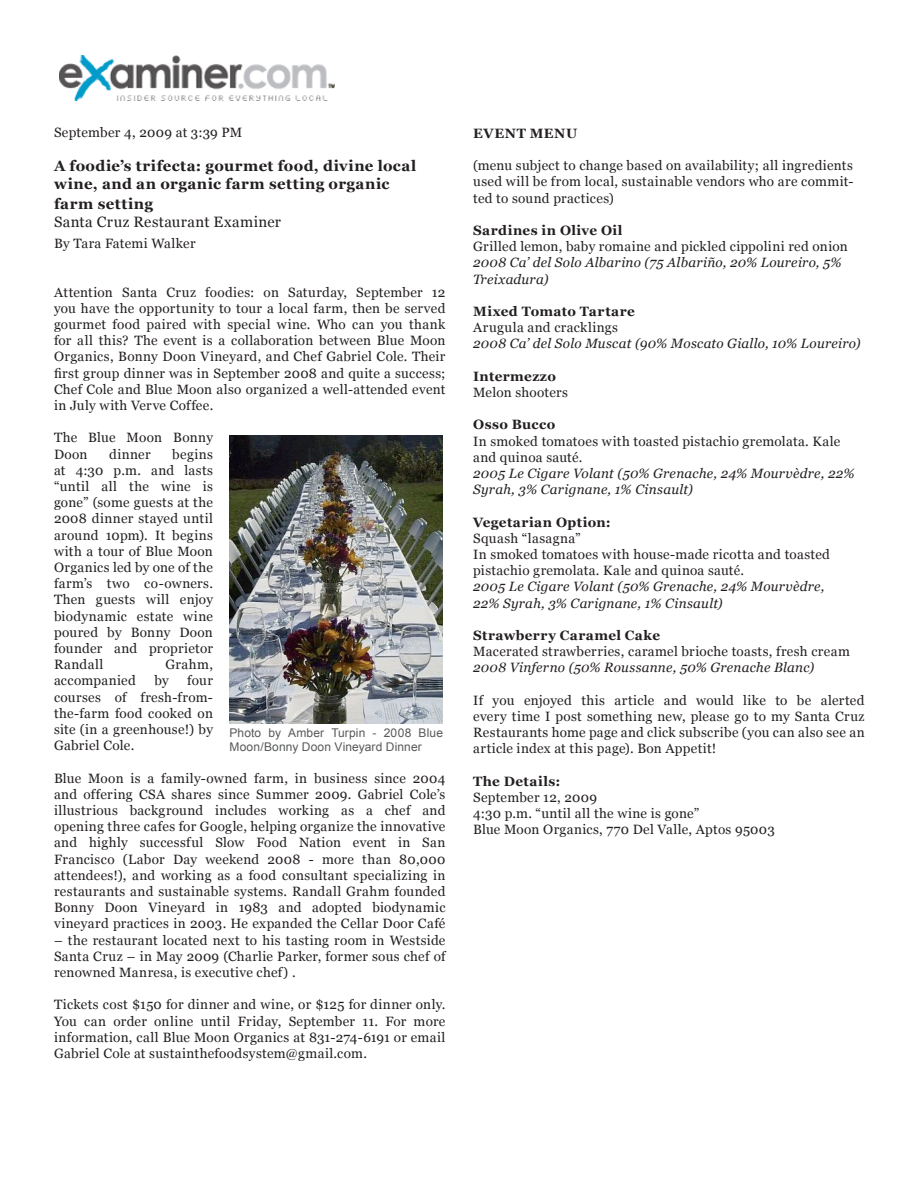
<style>
.page{position:relative;width:918px;height:1188px;background:#fff}
.page>*{position:absolute;margin:0;border:0;box-sizing:border-box;transform-origin:0 0}
.t1{font:700 15px/18px "Georgia";letter-spacing:.03em;color:#231f20}
.t2{font:15px "Georgia";letter-spacing:.03em;color:#231f20}
.t3{font:13.5px/16.2px "Georgia";letter-spacing:.025em;color:#231f20;text-align:justify}
.t4{font:italic 13.5px/16.2px "Georgia";letter-spacing:.02em;color:#231f20}
.t5{font:700 13.5px "Georgia";letter-spacing:.03em;color:#231f20}
.t6{font:12px/14.4px "Arial";letter-spacing:.01em;color:#57585a}
</style>
<div class="page">
<img style="left:59px;top:56px;width:276px;height:45px">
<img style="left:230px;top:435px;width:212px;height:288px">
<p class="t3" style="left:54px;top:124px;width:190px">September 4, 2009 at 3:39 PM</p>
<p class="t1" style="left:54px;top:157px;width:364px">A foodie’s trifecta: gourmet food, divine local wine, and an organic farm setting organic</p>
<p class="t1" style="left:54px;top:195px;width:100px">farm setting</p>
<p class="t2" style="left:54px;top:213px;width:229px">Santa Cruz Restaurant Examiner</p>
<p class="t3" style="left:54px;top:235px;width:143px">By Tara Fatemi Walker</p>
<p class="t3" style="left:54px;top:284px;width:393px">Attention Santa Cruz foodies: on Saturday, September 12 you have the opportunity to tour a local farm, then be served gourmet food paired with special wine. Who can you thank for all this? The event is a collaboration between Blue Moon Organics, Bonny Doon Vineyard, and Chef Gabriel Cole. Their first group dinner was in September 2008 and quite a success; Chef Cole and Blue Moon also organized a well-attended event in July with Verve Coffee.</p>
<p class="t3" style="left:54px;top:430px;width:160px">The Blue Moon Bonny<br>Doon</p>
<p class="t3" style="left:54px;top:446px;width:160px;text-align:right">begins<br>at 4:30 p.m. and lasts</p>
<p class="t3" style="left:54px;top:478px;width:161px">“until all the wine is gone” (some guests at the 2008 dinner stayed until around 10pm). It begins with a tour of Blue Moon Organics led by one of the farm’s two co-owners.</p>
<p class="t3" style="left:54px;top:592px;width:161px">Then guests will enjoy</p>
<p class="t3" style="left:54px;top:608px;width:161px">biodynamic estate wine poured by Bonny Doon founder and proprietor</p>
<p class="t3" style="left:54px;top:656px;width:51px">Randall</p>
<p class="t3" style="left:166px;top:656px;width:49px">Grahm,</p>
<p class="t3" style="left:54px;top:673px;width:83px">accompanied</p>
<p class="t3" style="left:154px;top:673px;width:16px">by</p>
<p class="t3" style="left:109px;top:446px;width:43px">dinner</p>
<p class="t3" style="left:54px;top:673px;width:161px;text-indent:133px">four courses of fresh-from&shy;the-farm food cooked on site (in a greenhouse!) by Gabriel Cole.</p>
<p class="t3" style="left:54px;top:770px;width:393px">Blue Moon is a family-owned farm, in business since 2004 and offering CSA shares since Summer 2009. Gabriel Cole’s</p>
<p class="t3" style="left:54px;top:802px;width:393px">illustrious background includes working as a chef and</p>
<p class="t3" style="left:54px;top:818px;width:393px">opening three cafes for Google, helping organize the innovative</p>
<p class="t3" style="left:54px;top:835px;width:393px">and highly successful Slow Food Nation event in San</p>
<p class="t3" style="left:54px;top:851px;width:393px">Francisco (Labor Day weekend 2008 - more than 80,000 attendees!), and working as a food consultant specializing in restaurants and sustainable systems. Randall Grahm founded</p>
<p class="t3" style="left:54px;top:899px;width:393px">Bonny Doon Vineyard in 1983 and adopted biodynamic vineyard practices in 2003. He expanded the Cellar Door Café</p>
<p class="t3" style="left:54px;top:932px;width:393px">– the restaurant located next to his tasting room in Westside Santa Cruz – in May 2009 (Charlie Parker, former sous chef of renowned Manresa, is executive chef) .</p>
<p class="t3" style="left:54px;top:997px;width:393px">Tickets cost $150 for dinner and wine, or $125 for dinner only.<br>You can order online until Friday, September 11. For more information, call Blue Moon Organics at 831-274-6191 or email Gabriel Cole at sustainthefoodsystem@gmail.com.</p>
<p class="t6" style="left:230px;top:725px;width:215px">Photo by Amber Turpin - 2008 Blue<br>Moon/Bonny Doon Vineyard Dinner</p>
<p class="t5" style="left:473px;top:126px;width:106px">EVENT MENU</p>
<p class="t3" style="left:473px;top:157px;width:382px">(menu subject to change based on availability; all ingredients used will be from local, sustainable vendors who are commit&shy;ted to sound practices)</p>
<p class="t5" style="left:473px;top:223px;width:151px">Sardines in Olive Oil</p>
<p class="t3" style="left:473px;top:238px;width:376px">Grilled lemon, baby romaine and pickled cippolini red onion</p>
<p class="t4" style="left:473px;top:255px;width:370px">2008 Ca’ del Solo Albarino (75 Albariño, 20% Loureiro, 5%<br>Treixadura)</p>
<p class="t5" style="left:473px;top:304px;width:163px">Mixed Tomato Tartare</p>
<p class="t3" style="left:473px;top:319px;width:146px">Arugula and cracklings</p>
<p class="t4" style="left:473px;top:336px;width:389px">2008 Ca’ del Solo Muscat (90% Moscato Giallo, 10% Loureiro)</p>
<p class="t5" style="left:473px;top:369px;width:84px">Intermezzo</p>
<p class="t3" style="left:473px;top:384px;width:96px">Melon shooters</p>
<p class="t5" style="left:473px;top:417px;width:84px">Osso Bucco</p>
<p class="t3" style="left:473px;top:433px;width:369px">In smoked tomatoes with toasted pistachio gremolata. Kale and quinoa sauté.</p>
<p class="t4" style="left:473px;top:465px;width:383px">2005 Le Cigare Volant (50% Grenache, 24% Mourvèdre, 22%<br>Syrah, 3% Carignane, 1% Cinsault)</p>
<p class="t5" style="left:473px;top:514px;width:139px">Vegetarian Option:</p>
<p class="t3" style="left:473px;top:530px;width:109px">Squash “lasagna”</p>
<p class="t3" style="left:473px;top:546px;width:358px">In smoked tomatoes with house-made ricotta and toasted pistachio gremolata. Kale and quinoa sauté.</p>
<p class="t4" style="left:473px;top:579px;width:353px">2005 Le Cigare Volant (50% Grenache, 24% Mourvèdre,<br>22% Syrah, 3% Carignane, 1% Cinsault)</p>
<p class="t5" style="left:473px;top:628px;width:188px">Strawberry Caramel Cake</p>
<p class="t3" style="left:473px;top:643px;width:378px">Macerated strawberries, caramel brioche toasts, fresh cream</p>
<p class="t4" style="left:473px;top:660px;width:342px">2008 Vinferno (50% Roussanne, 50% Grenache Blanc)</p>
<p class="t3" style="left:473px;top:692px;width:393px">If you enjoyed this article and would like to be alerted every time I post something new, please go to my Santa Cruz Restaurants home page and click subscribe (you can also see an article index at this page). Bon Appetit!</p>
<p class="t5" style="left:473px;top:774px;width:89px">The Details:</p>
<p class="t3" style="left:473px;top:789px;width:125px">September 12, 2009</p>
<p class="t3" style="left:473px;top:805px;width:228px">4:30 p.m. “until all the wine is gone”</p>
<p class="t3" style="left:473px;top:822px;width:303px">Blue Moon Organics, 770 Del Valle, Aptos 95003</p>
</div>
